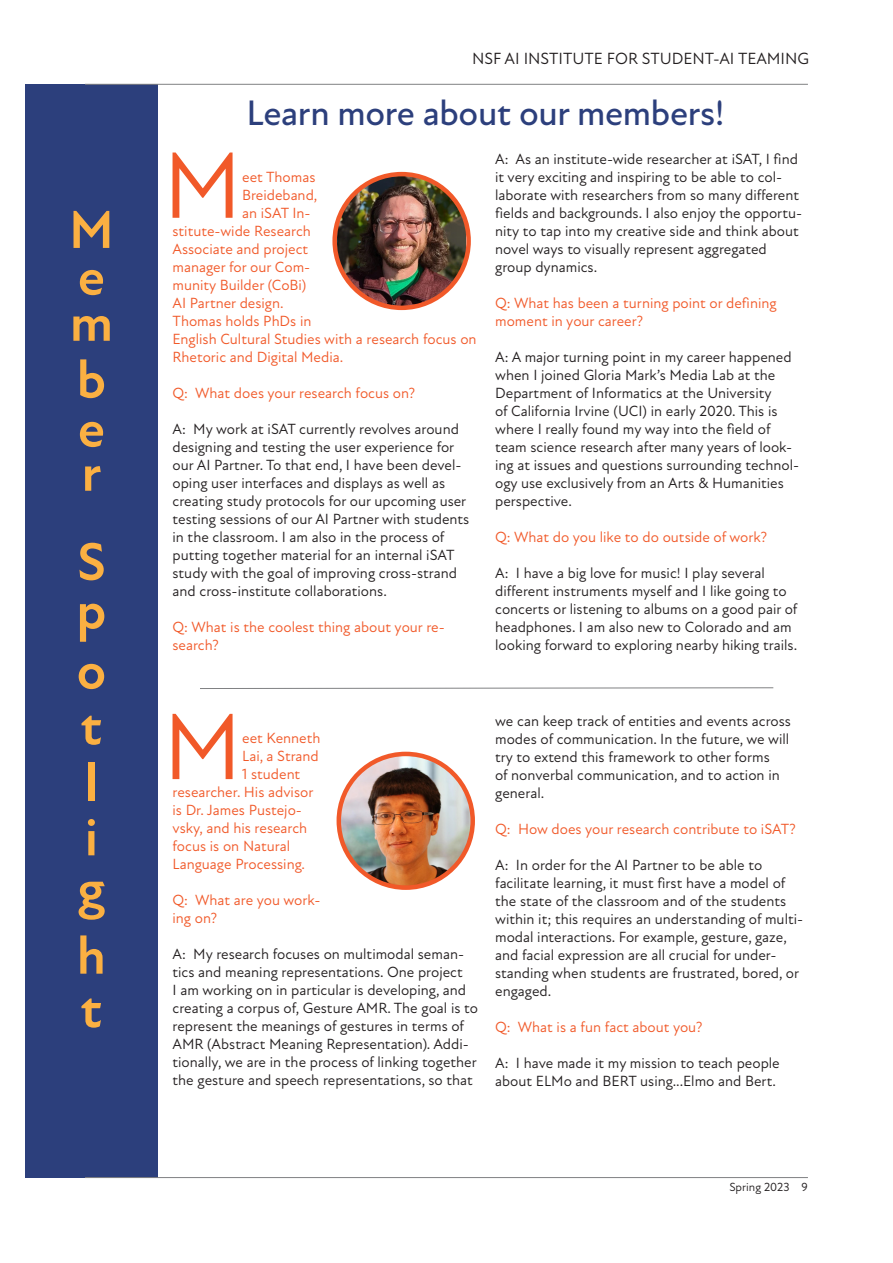
<style>
.page{position:relative;width:893px;height:1263px;background:#fff}
.page>*{position:absolute;margin:0;border:0;box-sizing:border-box;transform-origin:0 0}
.Dropcap{font:95.1px "New Atten";color:#f15929}
.t1{font:700 54px/55.5px "New Atten";color:#fbb042}
.Headline{font:500 36px "New Atten";letter-spacing:-.01em;color:#2c3f7c}
.t2{font:16.5px "New Atten";color:#231f20}
.Copy_Features___Spot{font:15px/18px "New Atten";color:#231f20}
.Dropcap-2{font:15px "New Atten";color:#f15929}
.Copy_Features___Spot-2{font:15px/18px "New Atten";color:#f15929}
.t3{font:12px "New Atten";color:#231f20}
</style>
<div class="page">
<div style="left:25px;top:84px;width:133px;height:1093px;background:#2c3f7c"></div>
<hr style="left:85px;top:1177px;width:723px;height:1px;background:#808183">
<hr style="left:85px;top:84px;width:723px;height:1px;background:#808183">
<svg style="left:200px;top:687px;width:574px;height:2px"></svg>
<img style="left:336px;top:174px;width:130px;height:134px">
<div style="left:332px;top:172px;width:139px;height:138px;border:4px solid #f15929;border-radius:50%"></div>
<img style="left:339px;top:754px;width:134px;height:134px;border-radius:67px">
<div style="left:337px;top:752px;width:138px;height:138px;border:4px solid #f15929;border-radius:50%"></div>
<h2 class="t1" style="left:69px;top:208px;width:47px;line-height:46.3px">M e m</h2>
<h2 class="t1" style="left:77px;top:356px;width:31px;line-height:48.9px">b e</h2>
<h2 class="t1" style="left:77px;top:429px;width:31px;line-height:89.2px">r<br>S</h2>
<h2 class="t1" style="left:76px;top:584px;width:32px">p o t l i g</h2>
<h2 class="t1" style="left:77px;top:930px;width:31px;line-height:53.6px">h t</h2>
<p class="t2" style="left:472px;top:49px;width:339px">NSF AI INSTITUTE FOR STUDENT-AI TEAMING</p>
<p class="Headline" style="left:246px;top:92px;width:479px">Learn more about our members!</p>
<p class="Dropcap" style="left:163px;top:130px;width:81px">M</p>
<p class="Dropcap-2" style="left:242px;top:168px;width:75px">eet Thomas</p>
<p class="Dropcap-2" style="left:242px;top:186px;width:77px">Breideband,</p>
<p class="Dropcap-2" style="left:242px;top:204px;width:70px">an iSAT In-</p>
<p class="Dropcap-2" style="left:173px;top:222px;width:140px">stitute-wide Research</p>
<p class="Dropcap-2" style="left:173px;top:240px;width:137px">Associate and project</p>
<p class="Dropcap-2" style="left:173px;top:258px;width:139px">manager for our Com-</p>
<p class="Dropcap-2" style="left:173px;top:276px;width:135px">munity Builder (CoBi)</p>
<p class="Dropcap-2" style="left:173px;top:294px;width:113px">AI Partner design.</p>
<p class="Dropcap-2" style="left:173px;top:312px;width:140px">Thomas holds PhDs in</p>
<p class="Dropcap-2" style="left:173px;top:330px;width:306px">English Cultural Studies with a research focus on</p>
<p class="Dropcap-2" style="left:173px;top:348px;width:172px">Rhetoric and Digital Media.</p>
<p class="Copy_Features___Spot-2" style="left:173px;top:384px;width:244px">Q: What does your research focus on?</p>
<p class="Copy_Features___Spot" style="left:173px;top:420px;width:298px">A: My work at iSAT currently revolves around designing and testing the user experience for our AI Partner. To that end, I have been devel&shy;oping user interfaces and displays as well as creating study protocols for our upcoming user testing sessions of our AI Partner with students in the classroom. I am also in the process of putting together material for an internal iSAT study with the goal of improving cross-strand and cross-institute collaborations.</p>
<p class="Copy_Features___Spot-2" style="left:173px;top:618px;width:274px">Q: What is the coolest thing about your re&shy;search?</p>
<p class="Copy_Features___Spot" style="left:495px;top:150px;width:308px">A: As an institute-wide researcher at iSAT, I find it very exciting and inspiring to be able to col&shy;laborate with researchers from so many different fields and backgrounds. I also enjoy the opportu&shy;nity to tap into my creative side and think about novel ways to visually represent aggregated group dynamics.</p>
<p class="Copy_Features___Spot-2" style="left:495px;top:294px;width:283px">Q: What has been a turning point or defining moment in your career?</p>
<p class="Copy_Features___Spot" style="left:495px;top:348px;width:306px">A: A major turning point in my career happened when I joined Gloria Mark’s Media Lab at the Department of Informatics at the University<br>of California Irvine (UCI) in early 2020. This is where I really found my way into the field of team science research after many years of look&shy;ing at issues and questions surrounding technol&shy;ogy use exclusively from an Arts &amp; Humanities perspective.</p>
<p class="Copy_Features___Spot-2" style="left:495px;top:528px;width:274px">Q: What do you like to do outside of work?</p>
<p class="Copy_Features___Spot" style="left:495px;top:564px;width:304px">A: I have a big love for music! I play several different instruments myself and I like going to concerts or listening to albums on a good pair of headphones. I am also new to Colorado and am looking forward to exploring nearby hiking trails.</p>
<p class="Dropcap" style="left:163px;top:691px;width:81px">M</p>
<p class="Dropcap-2" style="left:242px;top:729px;width:80px">eet Kenneth</p>
<p class="Dropcap-2" style="left:242px;top:747px;width:78px">Lai, a Strand</p>
<p class="Dropcap-2" style="left:242px;top:765px;width:60px">1 student</p>
<p class="Dropcap-2" style="left:173px;top:783px;width:142px">researcher. His advisor</p>
<p class="Dropcap-2" style="left:173px;top:801px;width:131px">is Dr. James Pustejo-</p>
<p class="Dropcap-2" style="left:173px;top:819px;width:136px">vsky, and his research</p>
<p class="Dropcap-2" style="left:173px;top:837px;width:119px">focus is on Natural</p>
<p class="Dropcap-2" style="left:173px;top:855px;width:134px">Language Processing.</p>
<p class="Copy_Features___Spot-2" style="left:173px;top:891px;width:149px">Q: What are you work&shy;ing on?</p>
<p class="Copy_Features___Spot" style="left:173px;top:945px;width:307px">A: My research focuses on multimodal seman&shy;tics and meaning representations. One project<br>I am working on in particular is developing, and creating a corpus of, Gesture AMR. The goal is to represent the meanings of gestures in terms of AMR (Abstract Meaning Representation). Addi&shy;tionally, we are in the process of linking together the gesture and speech representations, so that</p>
<p class="Copy_Features___Spot" style="left:495px;top:712px;width:297px">we can keep track of entities and events across modes of communication. In the future, we will try to extend this framework to other forms<br>of nonverbal communication, and to action in general.</p>
<p class="Copy_Features___Spot-2" style="left:495px;top:820px;width:302px">Q: How does your research contribute to iSAT?</p>
<p class="Copy_Features___Spot" style="left:495px;top:856px;width:310px">A: In order for the AI Partner to be able to facilitate learning, it must first have a model of the state of the classroom and of the students within it; this requires an understanding of multi&shy;modal interactions. For example, gesture, gaze, and facial expression are all crucial for under&shy;standing when students are frustrated, bored, or engaged.</p>
<p class="Copy_Features___Spot-2" style="left:495px;top:1018px;width:209px">Q: What is a fun fact about you?</p>
<p class="Copy_Features___Spot" style="left:495px;top:1054px;width:286px">A: I have made it my mission to teach people about ELMo and BERT using...Elmo and Bert.</p>
<p class="t3" style="left:729px;top:1180px;width:80px">Spring 2023 9</p>
</div>
